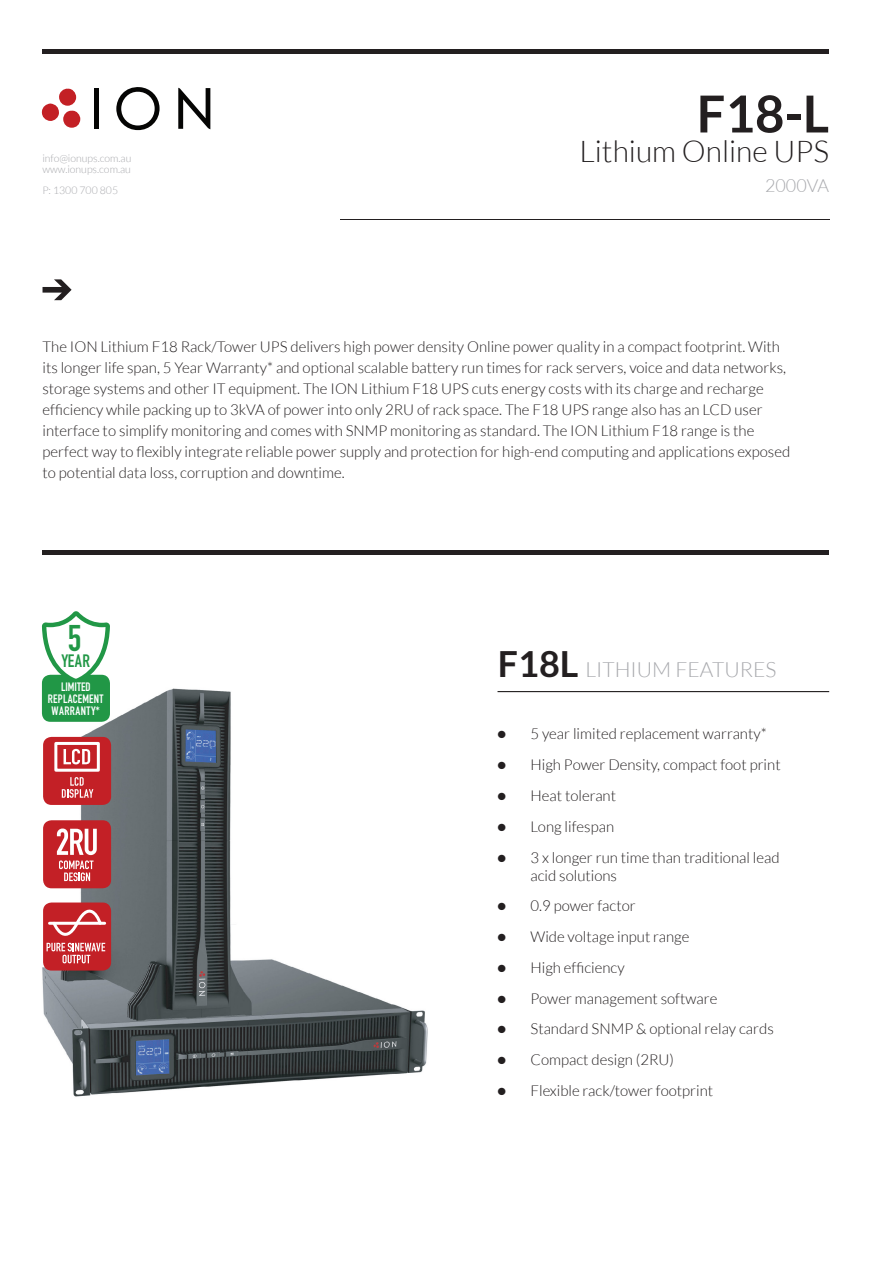
<style>
.page{position:relative;width:893px;height:1263px;background:#fff}
.page>*{position:absolute;margin:0;border:0;box-sizing:border-box;transform-origin:0 0}
.t1{font:700 51px "Lato";color:#231f20}
.t2{font:300 30px "Lato";color:#231f20}
.t3{font:300 21px "Lato";color:#a8a9ad}
.t4{font:300 18px "Lato";color:#a8a9ad}
.t5{font:700 17.7px "DIN Condensed";color:#219746}
.Intro_Para{font:300 15px/18px "Lato";color:#231f20}
.t6{font:700 12px/12px "DIN Condensed";letter-spacing:.02em;color:#fff;text-align:center}
.t7{font:300 10.5px/10.5px "Lato";color:#a8a9ad}
.s1{font-weight:700;font-size:36px;color:#231f20}
.s2{font-weight:900}
</style>
<div class="page">
<hr style="left:497px;top:691px;width:332px;height:1px;background:#231f20">
<img style="left:41px;top:683px;width:387px;height:414px">
<svg style="left:116px;top:87px;width:44px;height:43px"></svg>
<svg style="left:178px;top:88px;width:32px;height:41px"></svg>
<svg style="left:42px;top:88px;width:38px;height:40px"></svg>
<hr style="left:94px;top:88px;width:4px;height:41px;background:#050504">
<hr style="left:43px;top:50px;width:786px;height:4px;background:#231f20">
<hr style="left:340px;top:219px;width:489px;height:1px;background:#231f20">
<svg style="left:43px;top:279px;width:29px;height:21px"></svg>
<hr style="left:43px;top:551px;width:786px;height:4px;background:#231f20">
<div style="left:43px;top:737px;width:68px;height:68px;background:#c32026;border-radius:9px"></div>
<svg style="left:62px;top:777px;width:31px;height:21px"></svg>
<div style="left:54px;top:742px;width:46px;height:30px;border:3px solid #fff"></div>
<svg style="left:64px;top:749px;width:26px;height:15px"></svg>
<div style="left:43px;top:820px;width:68px;height:68px;background:#c32026;border-radius:9px"></div>
<svg style="left:57px;top:828px;width:40px;height:53px"></svg>
<div style="left:43px;top:902px;width:68px;height:68px;background:#c32026;border-radius:9px"></div>
<svg style="left:47px;top:902px;width:58px;height:61px"></svg>
<div style="left:42px;top:675px;width:68px;height:47px;background:#219746;border-radius:9px"></div>
<svg style="left:42px;top:611px;width:68px;height:72px"></svg>
<p class="t7" style="left:42px;top:153px;width:90px">info@ionups.com.au www.ionups.com.au</p>
<p class="t7" style="left:42px;top:185px;width:77px">P: 1300 700 805</p>
<p class="t1" style="left:697px;top:85px;width:134px">F18-L</p>
<p class="t2" style="left:579px;top:136px;width:251px">Lithium Online UPS</p>
<p class="t4" style="left:765px;top:176px;width:66px">2000VA</p>
<p class="Intro_Para" style="left:43px;top:338px;width:739px">The ION Lithium F18 Rack/Tower UPS delivers high power density Online power quality in a compact footprint. With</p>
<p class="Intro_Para" style="left:43px;top:359px;width:745px">its longer life span, 5 Year Warranty* and optional scalable battery run times for rack servers, voice and data networks,</p>
<p class="Intro_Para" style="left:43px;top:380px;width:723px">storage systems and other IT equipment. The ION Lithium F18 UPS cuts energy costs with its charge and recharge</p>
<p class="Intro_Para" style="left:43px;top:401px;width:722px">efficiency while packing up to 3kVA of power into only 2RU of rack space. The F18 UPS range also has an LCD user</p>
<p class="Intro_Para" style="left:43px;top:422px;width:713px">interface to simplify monitoring and comes with SNMP monitoring as standard. The ION Lithium F18 range is the</p>
<p class="Intro_Para" style="left:43px;top:443px;width:749px">perfect way to flexibly integrate reliable power supply and protection for high-end computing and applications exposed</p>
<p class="Intro_Para" style="left:43px;top:464px;width:304px">to potential data loss, corruption and downtime.</p>
<p class="t5" style="left:62px;top:649px;width:30px">YEAR<sup>5</sup></p>
<p class="t6" style="left:48px;top:680px;width:57px">LIMITED<br>REPLACEMENT<br>WARRANTY*</p>
<p class="t3" style="left:498px;top:658px;width:280px"><span class="s1">F18L</span> LITHIUM FEATURES</p>
<p class="Intro_Para" style="left:497px;top:725px;width:271px"><span class="s2">•</span> 5 year limited replacement warranty*</p>
<p class="Intro_Para" style="left:497px;top:756px;width:285px"><span class="s2">•</span> High Power Density, compact foot print</p>
<p class="Intro_Para" style="left:497px;top:787px;width:120px"><span class="s2">•</span> Heat tolerant</p>
<p class="Intro_Para" style="left:497px;top:817px;width:118px"><span class="s2">•</span> Long lifespan</p>
<p class="Intro_Para" style="left:530px;top:848px;width:251px;text-indent:-33px"><span class="s2">•</span> 3 x longer run time than traditional lead acid solutions</p>
<p class="Intro_Para" style="left:497px;top:897px;width:140px"><span class="s2">•</span> 0.9 power factor</p>
<p class="Intro_Para" style="left:497px;top:928px;width:194px"><span class="s2">•</span> Wide voltage input range</p>
<p class="Intro_Para" style="left:497px;top:958px;width:129px"><span class="s2">•</span> High efficiency</p>
<p class="Intro_Para" style="left:497px;top:989px;width:221px"><span class="s2">•</span> Power management software</p>
<p class="Intro_Para" style="left:497px;top:1020px;width:278px"><span class="s2">•</span> Standard SNMP &amp; optional relay cards</p>
<p class="Intro_Para" style="left:497px;top:1051px;width:178px"><span class="s2">•</span> Compact design (2RU)</p>
<p class="Intro_Para" style="left:497px;top:1081px;width:217px"><span class="s2">•</span> Flexible rack/tower footprint</p>
</div>
